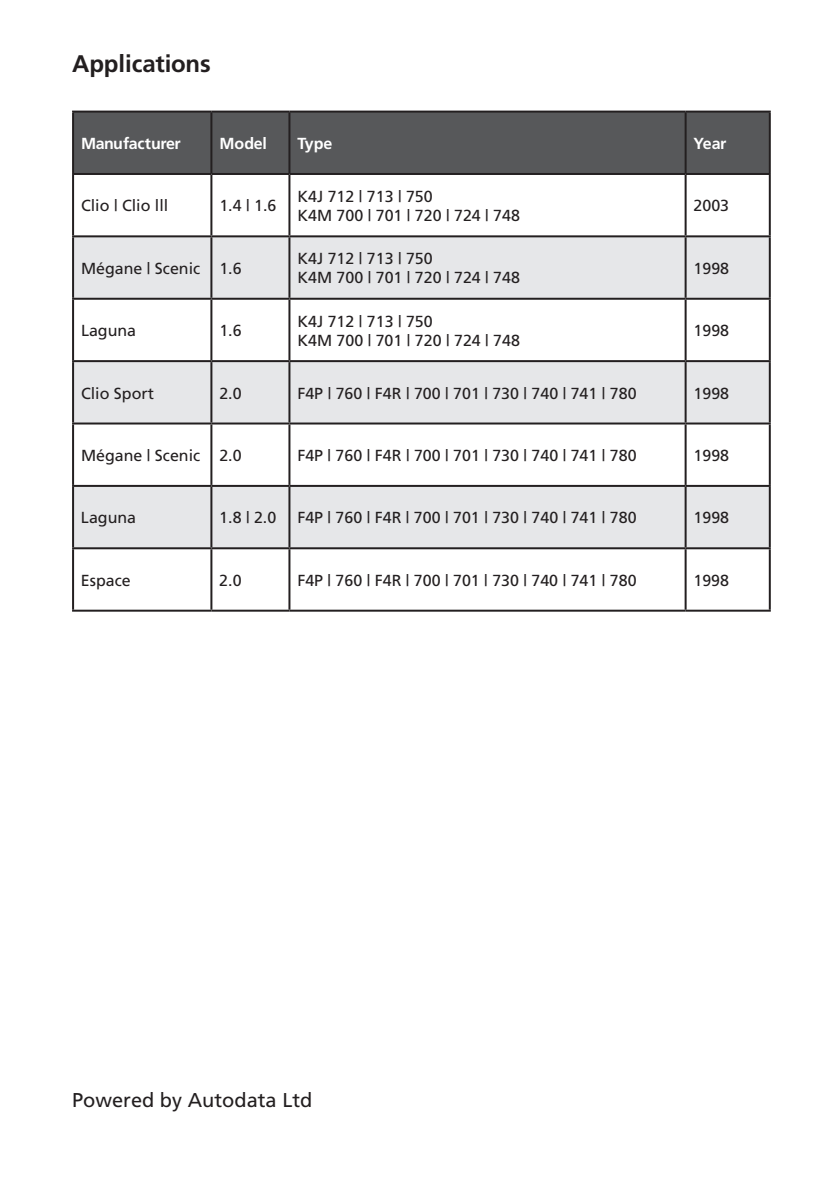
<style>
.page{position:relative;width:840px;height:1191px;background:#fff}
.page>*{position:absolute;margin:0;border:0;box-sizing:border-box;transform-origin:0 0}
.t1{font:700 24px "Frutiger";color:#231f20}
.t2{font:20px "Frutiger";color:#231f20}
.t3{font:16px/19.2px "Frutiger";color:#231f20}
.t4{font:700 16px "Frutiger";letter-spacing:-.025em;color:#fff}
</style>
<div class="page">
<div style="left:74px;top:113px;width:694px;height:60px;background:#57585a"></div>
<svg style="left:74px;top:237px;width:694px;height:310px;fill:#e6e7e9"></svg>
<hr style="left:72px;top:111px;width:139px;height:2px;background:#231f20">
<hr style="left:72px;top:113px;width:2px;height:60px;background:#231f20">
<hr style="left:211px;top:111px;width:78px;height:2px;background:#231f20">
<hr style="left:210px;top:113px;width:2px;height:60px;background:#231f20">
<hr style="left:289px;top:111px;width:396px;height:2px;background:#231f20">
<hr style="left:288px;top:113px;width:2px;height:60px;background:#231f20">
<hr style="left:685px;top:111px;width:85px;height:2px;background:#231f20">
<hr style="left:684px;top:113px;width:2px;height:60px;background:#231f20">
<hr style="left:768px;top:113px;width:2px;height:60px;background:#231f20">
<hr style="left:72px;top:173px;width:139px;height:2px;background:#231f20">
<hr style="left:72px;top:175px;width:2px;height:60px;background:#231f20">
<hr style="left:211px;top:173px;width:78px;height:2px;background:#231f20">
<hr style="left:210px;top:175px;width:2px;height:60px;background:#231f20">
<hr style="left:289px;top:173px;width:396px;height:2px;background:#231f20">
<hr style="left:288px;top:175px;width:2px;height:60px;background:#231f20">
<hr style="left:685px;top:173px;width:85px;height:2px;background:#231f20">
<hr style="left:684px;top:175px;width:2px;height:60px;background:#231f20">
<hr style="left:768px;top:175px;width:2px;height:60px;background:#231f20">
<hr style="left:72px;top:235px;width:139px;height:2px;background:#231f20">
<hr style="left:72px;top:237px;width:2px;height:61px;background:#231f20">
<hr style="left:211px;top:235px;width:78px;height:2px;background:#231f20">
<hr style="left:210px;top:237px;width:2px;height:61px;background:#231f20">
<hr style="left:289px;top:235px;width:396px;height:2px;background:#231f20">
<hr style="left:288px;top:237px;width:2px;height:61px;background:#231f20">
<hr style="left:685px;top:235px;width:85px;height:2px;background:#231f20">
<hr style="left:684px;top:237px;width:2px;height:61px;background:#231f20">
<hr style="left:768px;top:237px;width:2px;height:61px;background:#231f20">
<hr style="left:72px;top:298px;width:139px;height:2px;background:#231f20">
<hr style="left:72px;top:300px;width:2px;height:60px;background:#231f20">
<hr style="left:211px;top:298px;width:78px;height:2px;background:#231f20">
<hr style="left:210px;top:300px;width:2px;height:60px;background:#231f20">
<hr style="left:289px;top:298px;width:396px;height:2px;background:#231f20">
<hr style="left:288px;top:300px;width:2px;height:60px;background:#231f20">
<hr style="left:685px;top:298px;width:85px;height:2px;background:#231f20">
<hr style="left:684px;top:300px;width:2px;height:60px;background:#231f20">
<hr style="left:768px;top:300px;width:2px;height:60px;background:#231f20">
<hr style="left:72px;top:360px;width:139px;height:2px;background:#231f20">
<hr style="left:72px;top:362px;width:2px;height:60px;background:#231f20">
<hr style="left:211px;top:360px;width:78px;height:2px;background:#231f20">
<hr style="left:210px;top:362px;width:2px;height:60px;background:#231f20">
<hr style="left:289px;top:360px;width:396px;height:2px;background:#231f20">
<hr style="left:288px;top:362px;width:2px;height:60px;background:#231f20">
<hr style="left:685px;top:360px;width:85px;height:2px;background:#231f20">
<hr style="left:684px;top:362px;width:2px;height:60px;background:#231f20">
<hr style="left:768px;top:362px;width:2px;height:60px;background:#231f20">
<hr style="left:72px;top:422px;width:139px;height:2px;background:#231f20">
<hr style="left:72px;top:424px;width:2px;height:61px;background:#231f20">
<hr style="left:211px;top:422px;width:78px;height:2px;background:#231f20">
<hr style="left:210px;top:424px;width:2px;height:61px;background:#231f20">
<hr style="left:289px;top:422px;width:396px;height:2px;background:#231f20">
<hr style="left:288px;top:424px;width:2px;height:61px;background:#231f20">
<hr style="left:685px;top:422px;width:85px;height:2px;background:#231f20">
<hr style="left:684px;top:424px;width:2px;height:61px;background:#231f20">
<hr style="left:768px;top:424px;width:2px;height:61px;background:#231f20">
<hr style="left:72px;top:485px;width:139px;height:2px;background:#231f20">
<hr style="left:72px;top:487px;width:2px;height:60px;background:#231f20">
<hr style="left:211px;top:485px;width:78px;height:2px;background:#231f20">
<hr style="left:210px;top:487px;width:2px;height:60px;background:#231f20">
<hr style="left:289px;top:485px;width:396px;height:2px;background:#231f20">
<hr style="left:288px;top:487px;width:2px;height:60px;background:#231f20">
<hr style="left:685px;top:485px;width:85px;height:2px;background:#231f20">
<hr style="left:684px;top:487px;width:2px;height:60px;background:#231f20">
<hr style="left:768px;top:487px;width:2px;height:60px;background:#231f20">
<hr style="left:72px;top:547px;width:139px;height:2px;background:#231f20">
<hr style="left:72px;top:549px;width:2px;height:60px;background:#231f20">
<hr style="left:211px;top:547px;width:78px;height:2px;background:#231f20">
<hr style="left:210px;top:549px;width:2px;height:60px;background:#231f20">
<hr style="left:289px;top:547px;width:396px;height:2px;background:#231f20">
<hr style="left:288px;top:549px;width:2px;height:60px;background:#231f20">
<hr style="left:685px;top:547px;width:85px;height:2px;background:#231f20">
<hr style="left:684px;top:549px;width:2px;height:60px;background:#231f20">
<hr style="left:768px;top:549px;width:2px;height:60px;background:#231f20">
<hr style="left:72px;top:609px;width:139px;height:2px;background:#231f20">
<hr style="left:211px;top:609px;width:78px;height:2px;background:#231f20">
<hr style="left:289px;top:609px;width:396px;height:2px;background:#231f20">
<hr style="left:685px;top:609px;width:85px;height:2px;background:#231f20">
<h1 class="t1" style="left:72px;top:50px;width:140px">Applications</h1>
<p class="t4" style="left:81px;top:134px;width:101px">Manufacturer</p>
<p class="t4" style="left:219px;top:134px;width:49px">Model</p>
<p class="t4" style="left:297px;top:134px;width:36px">Type</p>
<p class="t4" style="left:693px;top:134px;width:34px">Year</p>
<p class="t3" style="left:81px;top:196px;width:89px">Clio | Clio lll</p>
<p class="t3" style="left:219px;top:196px;width:58px">1.4 | 1.6</p>
<p class="t3" style="left:297px;top:186px;width:224px">K4J 712 | 713 | 750<br>K4M 700 | 701 | 720 | 724 | 748</p>
<p class="t3" style="left:693px;top:196px;width:37px">2003</p>
<p class="t3" style="left:81px;top:258px;width:162px">Mégane | Scenic 1.6</p>
<p class="t3" style="left:297px;top:249px;width:224px">K4J 712 | 713 | 750<br>K4M 700 | 701 | 720 | 724 | 748</p>
<p class="t3" style="left:693px;top:258px;width:37px">1998</p>
<p class="t3" style="left:81px;top:321px;width:57px">Laguna</p>
<p class="t3" style="left:219px;top:321px;width:24px">1.6</p>
<p class="t3" style="left:297px;top:311px;width:224px">K4J 712 | 713 | 750<br>K4M 700 | 701 | 720 | 724 | 748</p>
<p class="t3" style="left:693px;top:321px;width:37px">1998</p>
<p class="t3" style="left:81px;top:383px;width:74px">Clio Sport</p>
<p class="t3" style="left:219px;top:383px;width:24px">2.0</p>
<p class="t3" style="left:297px;top:383px;width:340px">F4P | 760 | F4R | 700 | 701 | 730 | 740 | 741 | 780</p>
<p class="t3" style="left:693px;top:383px;width:37px">1998</p>
<p class="t3" style="left:81px;top:445px;width:162px">Mégane | Scenic 2.0</p>
<p class="t3" style="left:297px;top:445px;width:340px">F4P | 760 | F4R | 700 | 701 | 730 | 740 | 741 | 780</p>
<p class="t3" style="left:693px;top:445px;width:37px">1998</p>
<p class="t3" style="left:81px;top:508px;width:57px">Laguna</p>
<p class="t3" style="left:219px;top:508px;width:58px">1.8 | 2.0</p>
<p class="t3" style="left:297px;top:508px;width:340px">F4P | 760 | F4R | 700 | 701 | 730 | 740 | 741 | 780</p>
<p class="t3" style="left:693px;top:508px;width:37px">1998</p>
<p class="t3" style="left:81px;top:570px;width:51px">Espace</p>
<p class="t3" style="left:219px;top:570px;width:24px">2.0</p>
<p class="t3" style="left:297px;top:570px;width:340px">F4P | 760 | F4R | 700 | 701 | 730 | 740 | 741 | 780</p>
<p class="t3" style="left:693px;top:570px;width:37px">1998</p>
<p class="t2" style="left:72px;top:1088px;width:242px">Powered by Autodata Ltd</p>
</div>
